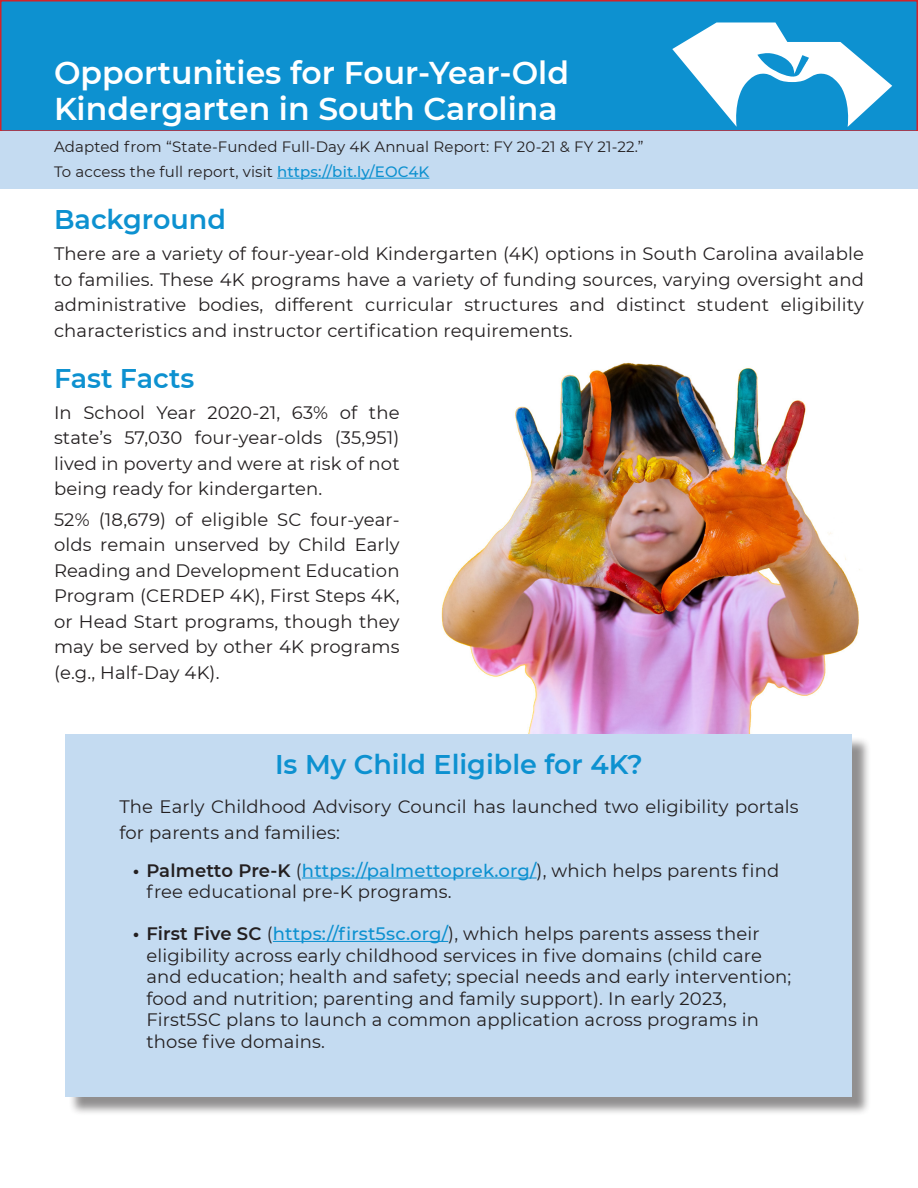
<style>
.page{position:relative;width:918px;height:1188px;background:#fff}
.page>*{position:absolute;margin:0;border:0;box-sizing:border-box;transform-origin:0 0}
.Heading{font:600 31.5px/36px "Montserrat";color:#fff}
.Heading-2{font:600 27px "Montserrat";color:#0d91d0}
.Paragraph{font:18px/25.5px "Montserrat";letter-spacing:.01em;color:#231f20;text-align:justify}
.Paragraph-2{font:15px "Montserrat";letter-spacing:.01em;color:#231f20}
.s1{font-weight:500;color:#0d91d0}
.s2{font-family:"Adriane Text";font-size:19.5px}
.s3{font-weight:600}
</style>
<div class="page">
<img style="left:441px;top:362px;width:419px;height:372px">
<div style="left:68px;top:737px;width:803px;height:379px;background:#231f20;opacity:.5"></div>
<div style="left:66px;top:734px;width:786px;height:363px;background:#c4dbf1"></div>
<div style="left:1px;top:1px;width:916px;height:130px;background:#0d91d0"></div>
<div style="left:0;top:0;width:918px;height:132px;border:2px solid #d1232a"></div>
<div style="left:0;top:132px;width:918px;height:57px;background:#c4dbf1"></div>
<hr style="left:302px;top:878px;width:235px;height:1px;background:#0d91d0">
<hr style="left:273px;top:941px;width:175px;height:1px;background:#0d91d0">
<hr style="left:277px;top:178px;width:152px;height:1px;background:#0d91d0">
<svg style="left:672px;top:23px;width:220px;height:104px"></svg>
<p class="Heading" style="left:54px;top:54px;width:516px">Opportunities for Four-Year-Old<br>Kindergarten in South Carolina</p>
<p class="Paragraph-2" style="left:54px;top:136px;width:591px">Adapted from “State-Funded Full-Day 4K Annual Report: FY 20-21 &amp; FY 21-22.”</p>
<p class="Paragraph-2" style="left:54px;top:161px;width:377px">To access the full report, visit <span class="s1">https://bit.ly/EOC4K</span></p>
<p class="Heading-2" style="left:54px;top:200px;width:173px">Background</p>
<p class="Paragraph" style="left:54px;top:240px;width:812px">There are a variety of four-year-old Kindergarten (4K) options in South Carolina available to families. These 4K programs have a variety of funding sources, varying oversight and administrative bodies, different curricular structures and distinct student eligibility characteristics and instructor certification requirements.</p>
<p class="Heading-2" style="left:54px;top:359px;width:142px">Fast Facts</p>
<p class="Paragraph" style="left:54px;top:399px;width:347px">In School Year 2020-21, 63% of the state’s 57,030 four-year-olds (35,951) lived in poverty and were at risk of not being ready for kindergarten.</p>
<p class="Paragraph" style="left:54px;top:506px;width:347px">52% (18,679) of eligible SC four-year&shy;olds remain unserved by Child Early Reading and Development Education Program (CERDEP 4K), First Steps 4K, or Head Start programs, though they may be served by other 4K programs (e.g., Half-Day 4K).</p>
<p class="Heading-2" style="left:275px;top:745px;width:369px">Is My Child Eligible for 4K?</p>
<p class="Paragraph" style="left:119px;top:793px;width:681px">The Early Childhood Advisory Council has launched two eligibility portals for parents and families:</p>
<p class="Paragraph" style="left:146px;top:859px;width:635px;line-height:21.6px;text-indent:-14px"><span class="s2">•</span> <span class="s3">Palmetto Pre-K</span> (<span class="s1">https://palmettoprek.org/</span>), which helps parents find free educational pre-K programs.</p>
<p class="Paragraph" style="left:146px;top:922px;width:646px;line-height:21.6px;text-align:left;text-indent:-14px"><span class="s2">•</span> <span class="s3">First Five SC</span> (<span class="s1">https://first5sc.org/</span>), which helps parents assess their eligibility across early childhood services in five domains (child care and education; health and safety; special needs and early intervention; food and nutrition; parenting and family support). In early 2023, First5SC plans to launch a common application across programs in those five domains.</p>
</div>
